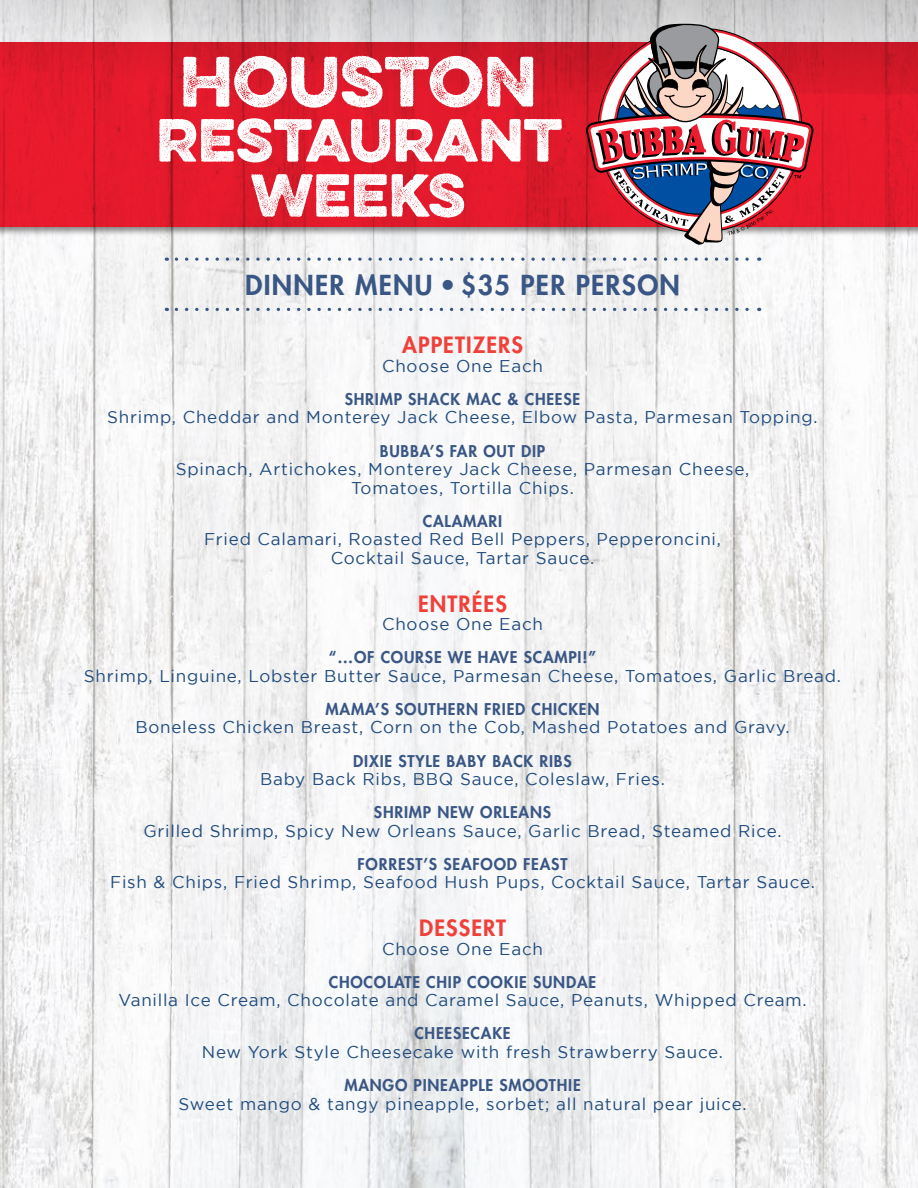
<style>
.page{position:relative;width:918px;height:1188px;background:#fff}
.page>*{position:absolute;margin:0;border:0;box-sizing:border-box;transform-origin:0 0}
.t1{font:63.45px "Eveleth Dot";color:#fff}
.t2{font:54.15px/55.1px "Eveleth Dot";color:#fff;text-align:center}
.t3{font:800 26.85px "Futura Std";letter-spacing:.05em;color:#395684}
.t4{font:800 21.9px "Futura Std";letter-spacing:.05em;color:#ef413a}
.t5{font:16.95px/18.6px "Batman";letter-spacing:.045em;color:#204b7c;text-align:center}
.t6{font:800 15.75px "Futura Std";letter-spacing:.05em;color:#395684}
</style>
<div class="page">
<img style="left:0;top:237px;width:918px;height:951px">
<svg style="left:0;top:0;width:918px;height:40px;background:#d0d0d1"></svg>
<div style="left:0;top:40px;width:918px;height:197px;background:#000;opacity:.45"></div>
<svg style="left:0;top:42px;width:918px;height:185px;background:#de192a"></svg>
<svg style="left:586px;top:24px;width:228px;height:221px"></svg>
<svg style="left:176px;top:308px;width:584px;height:3px"></svg>
<svg style="left:176px;top:257px;width:584px;height:4px"></svg>
<h1 class="t1" style="left:180px;top:33px;width:358px">HOUSTON</h1>
<h2 class="t2" style="left:156px;top:111px;width:407px">RESTAURANT<br>WEEKS</h2>
<h3 class="t3" style="left:245px;top:268px;width:436px">DINNER MENU • $35 PER PERSON</h3>
<p class="t4" style="left:402px;top:331px;width:122px">APPETIZERS</p>
<p class="t5" style="left:382px;top:357px;width:162px">Choose One Each</p>
<p class="t6" style="left:345px;top:389px;width:237px">SHRIMP SHACK MAC &amp; CHEESE</p>
<p class="t5" style="left:107px;top:408px;width:712px">Shrimp, Cheddar and Monterey Jack Cheese, Elbow Pasta, Parmesan Topping.</p>
<p class="t6" style="left:380px;top:441px;width:167px">BUBBA’S FAR OUT DIP</p>
<p class="t5" style="left:176px;top:460px;width:575px">Spinach, Artichokes, Monterey Jack Cheese, Parmesan Cheese,<br>Tomatoes, Tortilla Chips.</p>
<p class="t6" style="left:423px;top:511px;width:81px">CALAMARI</p>
<p class="t5" style="left:204px;top:530px;width:518px">Fried Calamari, Roasted Red Bell Peppers, Pepperoncini,<br>Cocktail Sauce, Tartar Sauce.</p>
<p class="t4" style="left:418px;top:590px;width:90px">ENTRÉES</p>
<p class="t5" style="left:382px;top:615px;width:162px">Choose One Each</p>
<p class="t6" style="left:329px;top:647px;width:269px">“…OF COURSE WE HAVE SCAMPI!”</p>
<p class="t5" style="left:84px;top:667px;width:759px">Shrimp, Linguine, Lobster Butter Sauce, Parmesan Cheese, Tomatoes, Garlic Bread.</p>
<p class="t6" style="left:326px;top:699px;width:275px">MAMA’S SOUTHERN FRIED CHICKEN</p>
<p class="t5" style="left:135px;top:718px;width:656px">Boneless Chicken Breast, Corn on the Cob, Mashed Potatoes and Gravy.</p>
<p class="t6" style="left:353px;top:751px;width:220px">DIXIE STYLE BABY BACK RIBS</p>
<p class="t5" style="left:260px;top:770px;width:407px">Baby Back Ribs, BBQ Sauce, Coleslaw, Fries.</p>
<p class="t6" style="left:374px;top:802px;width:179px">SHRIMP NEW ORLEANS</p>
<p class="t5" style="left:143px;top:822px;width:640px">Grilled Shrimp, Spicy New Orleans Sauce, Garlic Bread, Steamed Rice.</p>
<p class="t6" style="left:358px;top:854px;width:211px">FORREST’S SEAFOOD FEAST</p>
<p class="t5" style="left:110px;top:873px;width:706px">Fish &amp; Chips, Fried Shrimp, Seafood Hush Pups, Cocktail Sauce, Tartar Sauce.</p>
<p class="t4" style="left:419px;top:914px;width:88px">DESSERT</p>
<p class="t5" style="left:382px;top:939px;width:162px">Choose One Each</p>
<p class="t6" style="left:329px;top:972px;width:269px">CHOCOLATE CHIP COOKIE SUNDAE</p>
<p class="t5" style="left:118px;top:991px;width:690px">Vanilla Ice Cream, Chocolate and Caramel Sauce, Peanuts, Whipped Cream.</p>
<p class="t6" style="left:414px;top:1024px;width:98px">CHEESECAKE</p>
<p class="t5" style="left:202px;top:1043px;width:523px">New York Style Cheesecake with fresh Strawberry Sauce.</p>
<p class="t6" style="left:344px;top:1075px;width:238px">MANGO PINEAPPLE SMOOTHIE</p>
<p class="t5" style="left:178px;top:1094px;width:570px">Sweet mango &amp; tangy pineapple, sorbet; all natural pear juice.</p>
</div>
